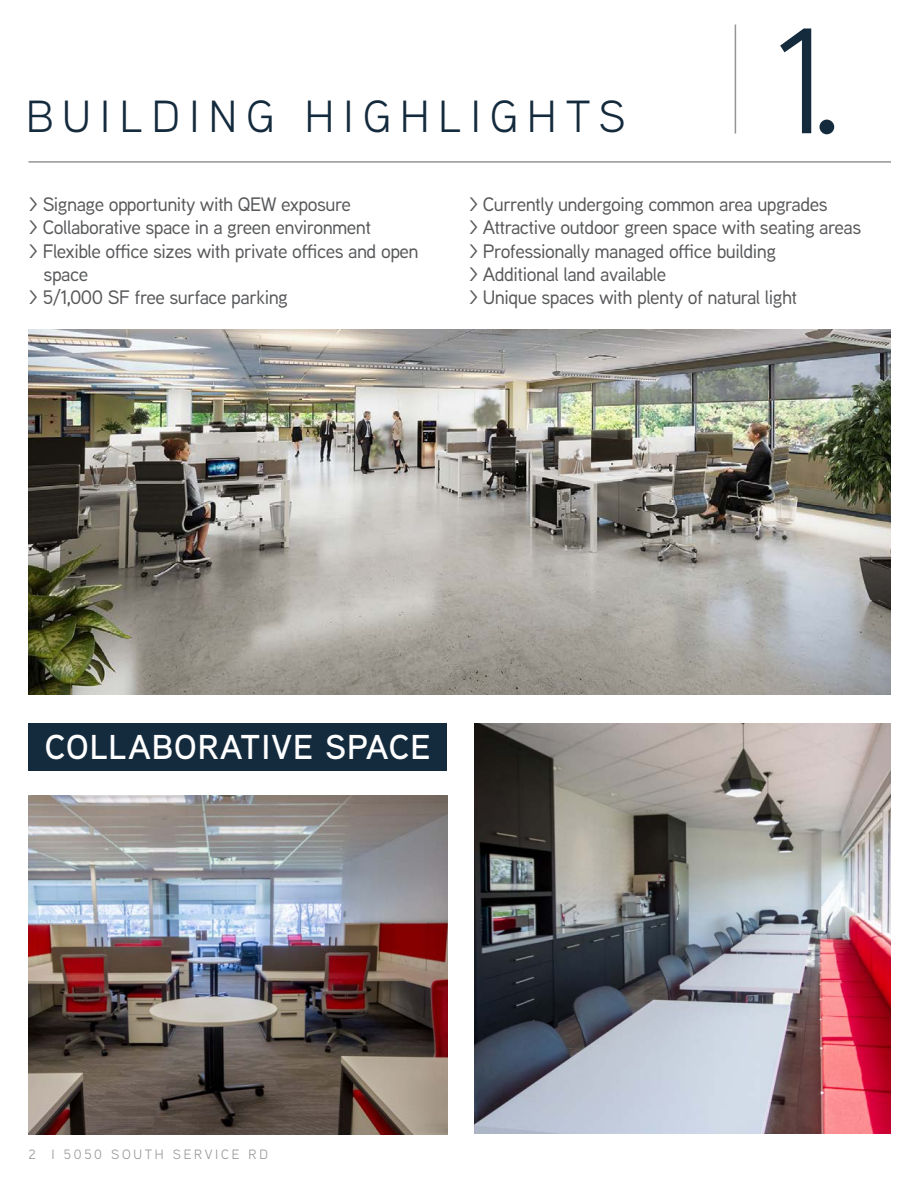
<style>
.page{position:relative;width:918px;height:1188px;background:#fff}
.page>*{position:absolute;margin:0;border:0;box-sizing:border-box;transform-origin:0 0}
.t1{font:150px "Aaux Next";color:#142a3d}
.t2{font:45px "Aaux Next";letter-spacing:.2em;color:#142a3d}
.t3{font:600 34.5px "Aaux Next";letter-spacing:.03em;color:#fff}
.t4{font:500 19.5px/23.4px "Aaux Next";letter-spacing:-.025em;color:#57585a}
.t5{font:13.5px "Aaux Next";letter-spacing:.2em;color:#939598}
</style>
<div class="page">
<hr style="left:735px;top:25px;width:1px;height:109px;background:#939598">
<img style="left:474px;top:724px;width:417px;height:410px">
<img style="left:28px;top:330px;width:863px;height:364px">
<img style="left:28px;top:795px;width:419px;height:340px">
<hr style="left:28px;top:161px;width:863px;height:2px;background:#939598">
<div style="left:28px;top:724px;width:419px;height:47px;background:#142a3d"></div>
<p class="t2" style="left:26px;top:86px;width:601px">BUILDING HIGHLIGHTS</p>
<p class="t1" style="left:774px;top:-20px;width:73px">1.</p>
<p class="t4" style="left:28px;top:192px;width:324px">&gt; Signage opportunity with QEW exposure</p>
<p class="t4" style="left:28px;top:215px;width:344px">&gt; Collaborative space in a green environment</p>
<p class="t4" style="left:28px;top:238px;width:392px">&gt; Flexible office sizes with private offices and open</p>
<p class="t4" style="left:28px;top:262px;width:261px;text-indent:15px">space<br>&gt; 5/1,000 SF free surface parking</p>
<p class="t4" style="left:469px;top:192px;width:360px">&gt; Currently undergoing common area upgrades</p>
<p class="t4" style="left:469px;top:215px;width:394px">&gt; Attractive outdoor green space with seating areas</p>
<p class="t4" style="left:469px;top:238px;width:309px">&gt; Professionally managed office building</p>
<p class="t4" style="left:469px;top:262px;width:199px">&gt; Additional land available</p>
<p class="t4" style="left:469px;top:285px;width:330px">&gt; Unique spaces with plenty of natural light</p>
<p class="t3" style="left:45px;top:723px;width:387px">COLLABORATIVE SPACE</p>
<p class="t5" style="left:28px;top:1146px;width:241px">2 I 5050 SOUTH SERVICE RD</p>
</div>
